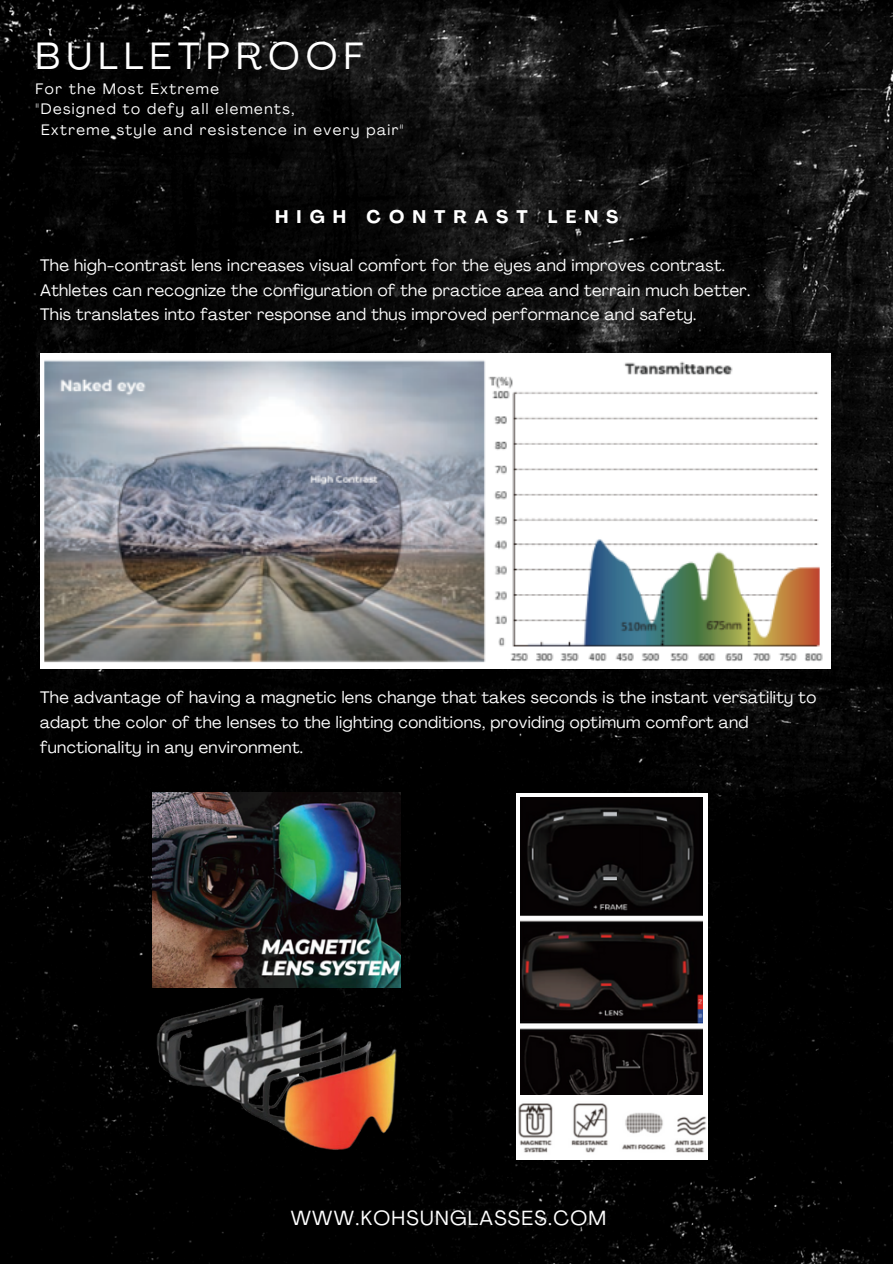
<style>
.page{position:relative;width:893px;height:1264px;background:#fff}
.page>*{position:absolute;margin:0;border:0;box-sizing:border-box;transform-origin:0 0}
.t1{font:37.5px "Agrandir";letter-spacing:.175em;color:#fff}
.t2{font:20.25px "Agrandir";letter-spacing:.065em;color:#fff}
.t3{font:700 18px "Agrandir";letter-spacing:.45em;color:#fff}
.t4{font:16.5px/24.8px "Agrandir";letter-spacing:.02em;color:#fff}
.t5{font:15px "Agrandir";letter-spacing:.1em;color:#fff}
</style>
<div class="page">
<img style="left:0;top:0;width:892px;height:1263px">
<img style="left:40px;top:354px;width:790px;height:315px">
<img style="left:153px;top:792px;width:247px;height:367px">
<svg style="left:516px;top:792px;width:191px;height:306px"></svg>
<img style="left:521px;top:797px;width:181px;height:297px">
<img style="left:516px;top:1098px;width:191px;height:61px">
<h1 class="t1" style="left:36px;top:41px;width:329px">BULLETPROOF</h1>
<p class="t5" style="left:36px;top:83px;width:185px">For the Most Extreme</p>
<p class="t5" style="left:36px;top:103px;width:260px">"Designed to defy all elements,</p>
<p class="t5" style="left:41px;top:123px;width:364px">Extreme style and resistence in every pair"</p>
<p class="t3" style="left:275px;top:209px;width:344px">HIGH CONTRAST LENS</p>
<p class="t4" style="left:40px;top:254px;width:711px">The high-contrast lens increases visual comfort for the eyes and improves contrast.<br>Athletes can recognize the configuration of the practice area and terrain much better.<br>This translates into faster response and thus improved performance and safety.</p>
<p class="t4" style="left:40px;top:686px;width:777px">The advantage of having a magnetic lens change that takes seconds is the instant versatility to adapt the color of the lenses to the lighting conditions, providing optimum comfort and functionality in any environment.</p>
<p class="t2" style="left:291px;top:1209px;width:317px">WWW.KOHSUNGLASSES.COM</p>
</div>
